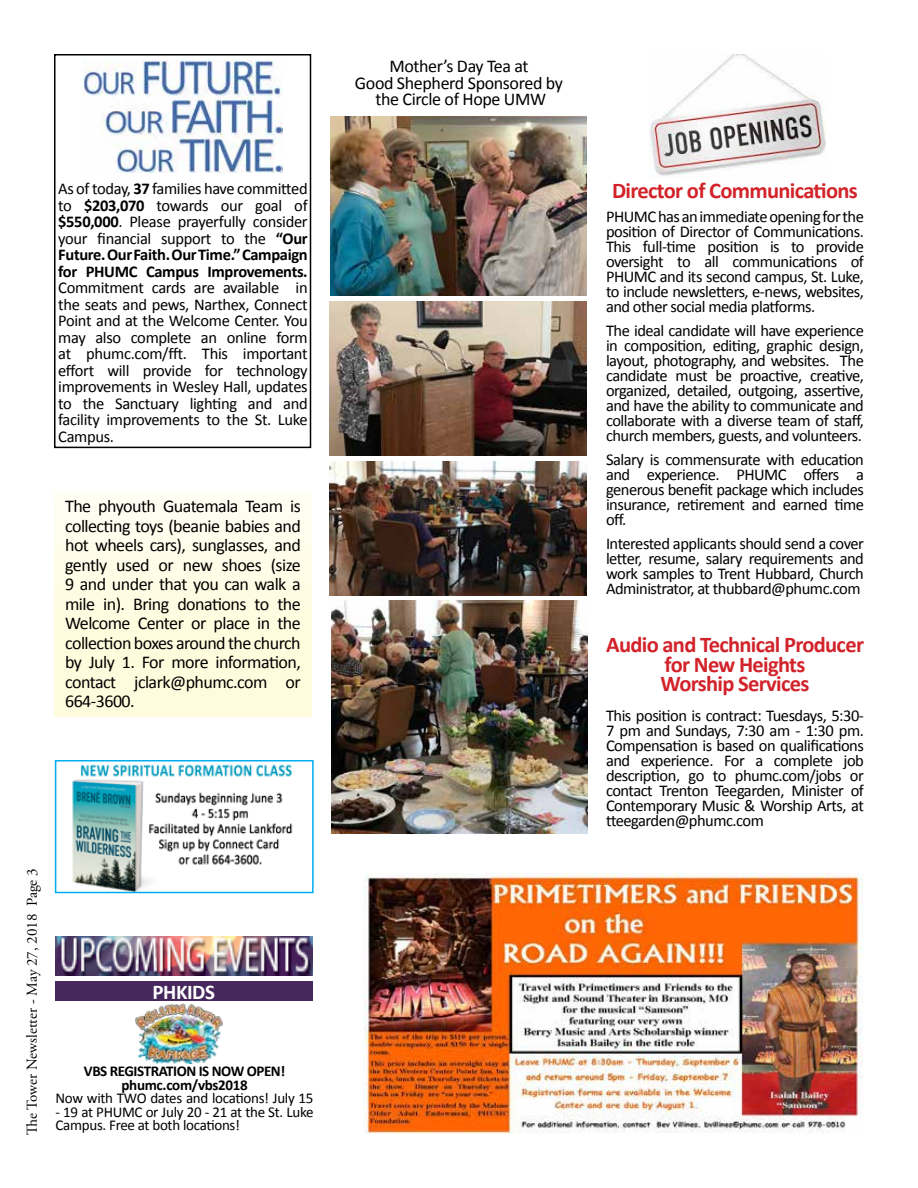
<style>
.page{position:relative;width:918px;height:1188px;background:#fff}
.page>*{position:absolute;margin:0;border:0;box-sizing:border-box;transform-origin:0 0}
.t1{font:700 22.5px/19.5px "Calibri";letter-spacing:-.03em;color:#d2232a;text-align:center}
.t2{font:700 21px "Calibri";letter-spacing:-.02em;color:#fff}
.t3{font:18px/19.5px "Calibri";letter-spacing:-.03em;color:#000;text-align:center}
.t4{font:16.5px/15px "Calibri";letter-spacing:-.03em;color:#000;text-align:justify}
.t5{font:15px/13.5px "Calibri";letter-spacing:-.02em;color:#000}
.t6{font:700 15px/13.5px "Calibri";letter-spacing:-.03em;color:#000;text-align:center}
.t7{font:15px "Adobe Garamond Pro";color:#000}
.s1{font-weight:700}
</style>
<div class="page">
<img style="left:135px;top:1003px;width:88px;height:61px">
<div style="left:55px;top:982px;width:258px;height:19px;background:#46285c"></div>
<img style="left:55px;top:936px;width:257px;height:40px">
<img style="left:649px;top:54px;width:176px;height:122px">
<img style="left:364px;top:874px;width:499px;height:260px">
<img style="left:84px;top:60px;width:198px;height:112px">
<div style="left:54px;top:54px;width:257px;height:394px;border:2px solid #000"></div>
<img style="left:72px;top:764px;width:221px;height:126px">
<div style="left:55px;top:760px;width:259px;height:133px;border:2px solid #00aeef"></div>
<img style="left:330px;top:116px;width:257px;height:180px">
<img style="left:329px;top:301px;width:257px;height:155px">
<img style="left:329px;top:461px;width:258px;height:134px">
<img style="left:331px;top:600px;width:257px;height:234px">
<div style="left:54px;top:491px;width:258px;height:226px;background:linear-gradient(to bottom,#fffdf1,#fffcd8)"></div>
<p class="t4" style="left:58px;top:180px;width:251px;line-height:16.5px">As of today, <span class="s1">37</span> families have committed to <span class="s1">$203,070</span> towards our goal of <span class="s1">$550,000</span>. Please prayerfully consider your financial support to the <span class="s1">“Our Future. Our Faith. Our Time.” Campaign for PHUMC Campus Improvements.</span></p>
<p class="t4" style="left:58px;top:279px;width:251px;line-height:16.5px">Commitment cards are available in the seats and pews, Narthex, Connect Point and at the Welcome Center. You may also complete an online form at phumc.com/fft. This important effort will provide for technology improvements in Wesley Hall, updates to the Sanctuary lighting and and facility improvements to the St. Luke Campus.</p>
<p class="t3" style="left:65px;top:497px;width:237px;text-align:justify">The phyouth Guatemala Team is collecting toys (beanie babies and hot wheels cars), sunglasses, and gently used or new shoes (size 9 and under that you can walk a mile in). Bring donations to the Welcome Center or place in the collection boxes around the church by July 1. For more information, contact jclark@phumc.com or 664-3600.</p>
<p class="t3" style="left:355px;top:58px;width:210px;line-height:16.5px">Mother’s Day Tea at<br>Good Shepherd Sponsored by the Circle of Hope UMW</p>
<p class="t7" style="left:23px;top:1135px;width:268px;rotate:-90deg">The Tower Newsletter - May 27, 2018 Page 3</p>
<p class="t2" style="left:152px;top:979px;width:64px">PHKIDS</p>
<p class="t6" style="left:84px;top:1064px;width:203px">VBS REGISTRATION IS NOW OPEN! phumc.com/vbs2018</p>
<p class="t5" style="left:56px;top:1091px;width:259px">Now with TWO dates and locations! July 15</p>
<p class="t5" style="left:56px;top:1105px;width:260px">- 19 at PHUMC or July 20 - 21 at the St. Luke<br>Campus. Free at both locations!</p>
<h1 class="t1" style="left:612px;top:180px;width:247px">Director of Communications</h1>
<p class="t4" style="left:606px;top:209px;width:259px">PHUMC has an immediate opening for the position of Director of Communications.<br>This full-time position is to provide oversight to all communications of PHUMC and its second campus, St. Luke, to include newsletters, e-news, websites, and other social media platforms.</p>
<p class="t4" style="left:606px;top:323px;width:259px">The ideal candidate will have experience in composition, editing, graphic design, layout, photography, and websites. The candidate must be proactive, creative, organized, detailed, outgoing, assertive, and have the ability to communicate and collaborate with a diverse team of staff, church members, guests, and volunteers.</p>
<p class="t4" style="left:606px;top:452px;width:259px">Salary is commensurate with education and experience. PHUMC offers a generous benefit package which includes insurance, retirement and earned time off.</p>
<p class="t4" style="left:606px;top:536px;width:259px">Interested applicants should send a cover letter, resume, salary requirements and work samples to Trent Hubbard, Church Administrator, at thubbard@phumc.com</p>
<h1 class="t1" style="left:606px;top:635px;width:259px">Audio and Technical Producer for New Heights<br>Worship Services</h1>
<p class="t4" style="left:606px;top:708px;width:259px">This position is contract: Tuesdays, 5:30- 7 pm and Sundays, 7:30 am - 1:30 pm.<br>Compensation is based on qualifications and experience. For a complete job description, go to phumc.com/jobs or contact Trenton Teegarden, Minister of Contemporary Music &amp; Worship Arts, at tteegarden@phumc.com</p>
</div>
